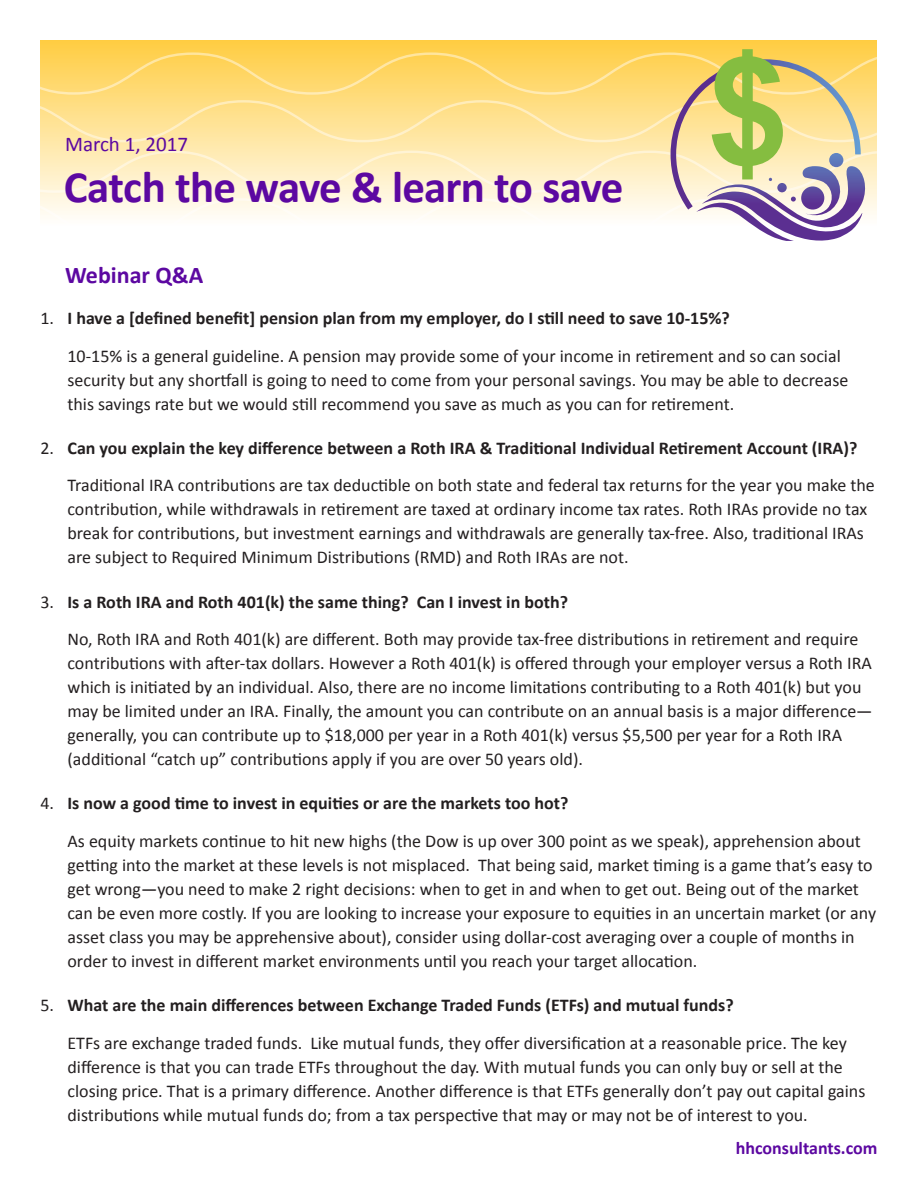
<style>
.page{position:relative;width:918px;height:1188px;background:#fff}
.page>*{position:absolute;margin:0;border:0;box-sizing:border-box;transform-origin:0 0}
.t1{font:700 45px "Calibri";letter-spacing:-.02em;color:#5c08a1}
.t2{font:700 24px "Calibri";color:#5c08a1}
.t3{font:21px "Calibri";color:#5c08a1}
.t4{font:18px/24px "Calibri";color:#231f20}
.t5{font:700 18px "Calibri";color:#231f20}
.t6{font:700 18px "Calibri";color:#5c08a1}
.s1{font-weight:400}
</style>
<div class="page">
<div style="left:40px;top:40px;width:837px;height:11px;background:#ffce47"></div>
<svg style="left:40px;top:51px;width:837px;height:165px;background:#fee6a2"></svg>
<svg style="left:671px;top:49px;width:195px;height:192px;background:#d1c599"></svg>
<p class="t3" style="left:65px;top:131px;width:124px">March 1, 2017</p>
<p class="t1" style="left:64px;top:158px;width:561px">Catch the wave &amp; learn to save</p>
<p class="t2" style="left:65px;top:260px;width:140px">Webinar Q&amp;A</p>
<p class="t5" style="left:40px;top:307px;width:691px"><span class="s1">1.</span> I have a [defined benefit] pension plan from my employer, do I still need to save 10-15%?</p>
<p class="t4" style="left:68px;top:344px;width:783px">10-15% is a general guideline. A pension may provide some of your income in retirement and so can social security but any shortfall is going to need to come from your personal savings. You may be able to decrease this savings rate but we would still recommend you save as much as you can for retirement.</p>
<p class="t5" style="left:40px;top:436px;width:818px"><span class="s1">2.</span> Can you explain the key difference between a Roth IRA &amp; Traditional Individual Retirement Account (IRA)?</p>
<p class="t4" style="left:68px;top:473px;width:809px">Traditional IRA contributions are tax deductible on both state and federal tax returns for the year you make the contribution, while withdrawals in retirement are taxed at ordinary income tax rates. Roth IRAs provide no tax break for contributions, but investment earnings and withdrawals are generally tax-free. Also, traditional IRAs are subject to Required Minimum Distributions (RMD) and Roth IRAs are not.</p>
<p class="t5" style="left:40px;top:590px;width:529px"><span class="s1">3.</span> Is a Roth IRA and Roth 401(k) the same thing? Can I invest in both?</p>
<p class="t4" style="left:68px;top:627px;width:807px">No, Roth IRA and Roth 401(k) are different. Both may provide tax-free distributions in retirement and require contributions with after-tax dollars. However a Roth 401(k) is offered through your employer versus a Roth IRA which is initiated by an individual. Also, there are no income limitations contributing to a Roth 401(k) but you may be limited under an IRA. Finally, the amount you can contribute on an annual basis is a major difference— generally, you can contribute up to $18,000 per year in a Roth 401(k) versus $5,500 per year for a Roth IRA (additional “catch up” contributions apply if you are over 50 years old).</p>
<p class="t5" style="left:40px;top:792px;width:529px"><span class="s1">4.</span> Is now a good time to invest in equities or are the markets too hot?</p>
<p class="t4" style="left:68px;top:829px;width:810px">As equity markets continue to hit new highs (the Dow is up over 300 point as we speak), apprehension about getting into the market at these levels is not misplaced. That being said, market timing is a game that’s easy to get wrong—you need to make 2 right decisions: when to get in and when to get out. Being out of the market can be even more costly. If you are looking to increase your exposure to equities in an uncertain market (or any asset class you may be apprehensive about), consider using dollar-cost averaging over a couple of months in order to invest in different market environments until you reach your target allocation.</p>
<p class="t5" style="left:40px;top:994px;width:695px"><span class="s1">5.</span> What are the main differences between Exchange Traded Funds (ETFs) and mutual funds?</p>
<p class="t4" style="left:68px;top:1031px;width:799px">ETFs are exchange traded funds. Like mutual funds, they offer diversification at a reasonable price. The key difference is that you can trade ETFs throughout the day. With mutual funds you can only buy or sell at the closing price. That is a primary difference. Another difference is that ETFs generally don’t pay out capital gains distributions while mutual funds do; from a tax perspective that may or may not be of interest to you.</p>
<p class="t6" style="left:736px;top:1137px;width:143px">hhconsultants.com</p>
</div>
